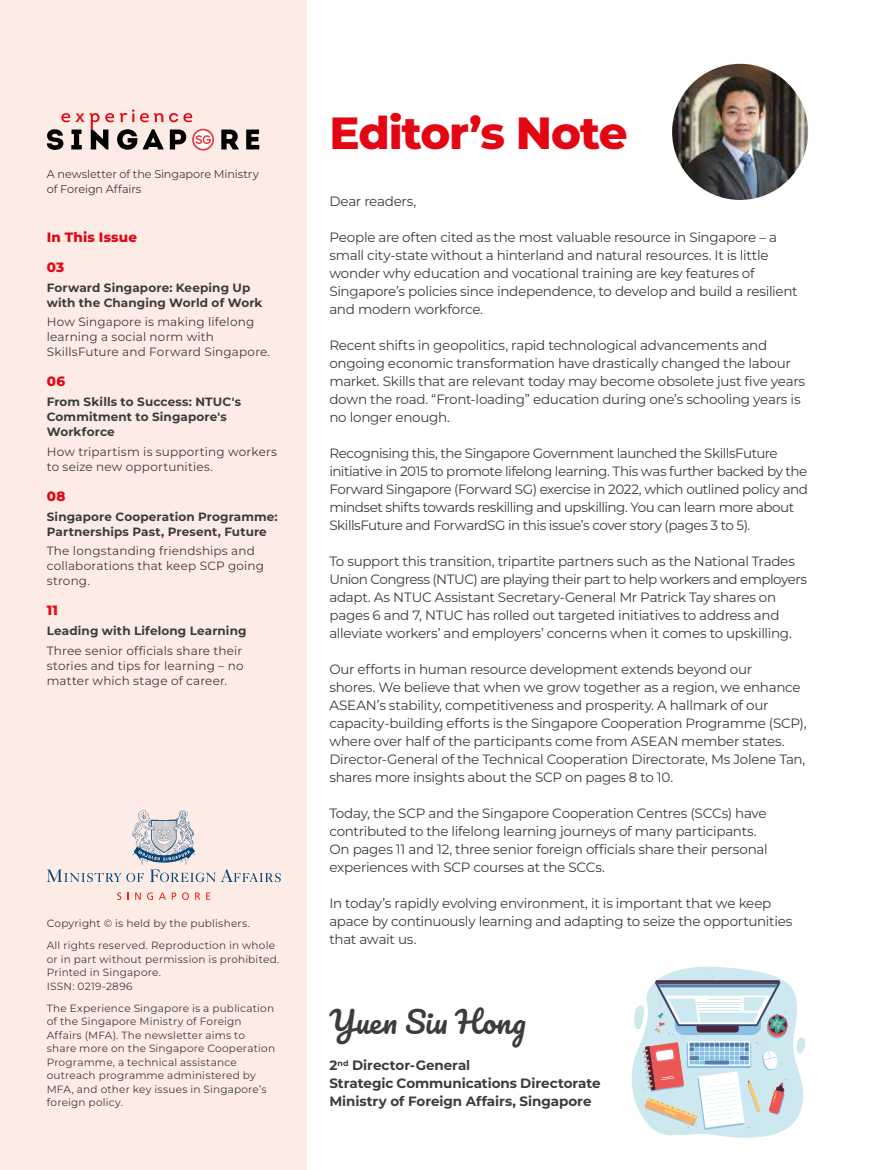
<style>
.page{position:relative;width:872px;height:1170px;background:#fff}
.page>*{position:absolute;margin:0;border:0;box-sizing:border-box;transform-origin:0 0}
.t1{font:800 45px "Montserrat";letter-spacing:-.025em;color:#e30613}
.t2{font:30px "Pacifico";letter-spacing:.035em;color:#3c3c3b}
.t3{font:13.5px/18px "Montserrat";letter-spacing:-.025em;color:#3c3c3b}
.t4{font:700 13.5px/18px "Montserrat";letter-spacing:-.005em;color:#3c3c3b}
.t5{font:800 13.5px "Montserrat";letter-spacing:.015em;color:#e30613}
.t6{font:12px/15px "Montserrat";letter-spacing:.015em;color:#3c3c3b}
.t7{font:700 12px/15px "Montserrat";letter-spacing:.01em;color:#3c3c3b}
.t8{font:11.25px/15px "Montserrat";letter-spacing:-.01em;color:#3c3c3b}
.t9{font:10.5px/13.5px "Montserrat";letter-spacing:.02em;color:#3c3c3b}
</style>
<div class="page">
<div style="left:0;top:0;width:306px;height:1169px;background:#fdece5"></div>
<svg style="left:47px;top:810px;width:234px;height:72px"></svg>
<svg style="left:117px;top:892px;width:4px;height:7px"></svg>
<svg style="left:135px;top:892px;width:6px;height:7px"></svg>
<svg style="left:147px;top:892px;width:6px;height:7px"></svg>
<svg style="left:159px;top:892px;width:7px;height:7px"></svg>
<svg style="left:172px;top:892px;width:4px;height:7px"></svg>
<svg style="left:182px;top:892px;width:7px;height:7px"></svg>
<svg style="left:195px;top:892px;width:5px;height:7px"></svg>
<svg style="left:206px;top:892px;width:4px;height:7px"></svg>
<svg style="left:47px;top:109px;width:212px;height:42px"></svg>
<svg style="left:631px;top:966px;width:175px;height:172px"></svg>
<img style="left:672px;top:64px;width:136px;height:136px;border-radius:68px">
<p class="t8" style="left:47px;top:166px;width:213px">A newsletter of the Singapore Ministry of Foreign Affairs</p>
<p class="t5" style="left:47px;top:228px;width:92px">In This Issue</p>
<p class="t5" style="left:47px;top:258px;width:19px">03</p>
<p class="t7" style="left:47px;top:280px;width:217px">Forward Singapore: Keeping Up with the Changing World of Work</p>
<p class="t6" style="left:47px;top:314px;width:225px">How Singapore is making lifelong learning a social norm with<br>SkillsFuture and Forward Singapore.</p>
<p class="t5" style="left:47px;top:372px;width:20px">06</p>
<p class="t7" style="left:47px;top:394px;width:196px">From Skills to Success: NTUC's<br>Commitment to Singapore's<br>Workforce</p>
<p class="t6" style="left:47px;top:443px;width:232px">How tripartism is supporting workers to seize new opportunities.</p>
<p class="t5" style="left:47px;top:487px;width:20px">08</p>
<p class="t7" style="left:47px;top:509px;width:232px">Singapore Cooperation Programme:<br>Partnerships Past, Present, Future</p>
<p class="t6" style="left:47px;top:543px;width:219px">The longstanding friendships and collaborations that keep SCP going strong.</p>
<p class="t5" style="left:47px;top:601px;width:13px">11</p>
<p class="t7" style="left:47px;top:623px;width:201px">Leading with Lifelong Learning</p>
<p class="t6" style="left:47px;top:642px;width:198px;text-align:justify">Three senior officials share their stories and tips for learning – no matter which stage of career.</p>
<p class="t9" style="left:47px;top:911px;width:230px;line-height:22px">Copyright © is held by the publishers.<br>All rights reserved. Reproduction in whole</p>
<p class="t9" style="left:47px;top:951px;width:234px">or in part without permission is prohibited.<br>Printed in Singapore.<br>ISSN: 0219-2896</p>
<p class="t9" style="left:47px;top:1000px;width:230px">The Experience Singapore is a publication of the Singapore Ministry of Foreign Affairs (MFA). The newsletter aims to share more on the Singapore Cooperation Programme, a technical assistance outreach programme administered by MFA, and other key issues in Singapore’s foreign policy.</p>
<h1 class="t1" style="left:329px;top:103px;width:300px">Editor’s Note</h1>
<p class="t3" style="left:329px;top:191px;width:89px">Dear readers,</p>
<p class="t3" style="left:329px;top:227px;width:470px">People are often cited as the most valuable resource in Singapore – a small city-state without a hinterland and natural resources. It is little wonder why education and vocational training are key features of Singapore’s policies since independence, to develop and build a resilient and modern workforce.</p>
<p class="t3" style="left:329px;top:335px;width:477px">Recent shifts in geopolitics, rapid technological advancements and ongoing economic transformation have drastically changed the labour market. Skills that are relevant today may become obsolete just five years down the road. “Front-loading” education during one’s schooling years is no longer enough.</p>
<p class="t3" style="left:329px;top:443px;width:480px">Recognising this, the Singapore Government launched the SkillsFuture initiative in 2015 to promote lifelong learning. This was further backed by the Forward Singapore (Forward SG) exercise in 2022, which outlined policy and mindset shifts towards reskilling and upskilling. You can learn more about SkillsFuture and ForwardSG in this issue’s cover story (pages 3 to 5).</p>
<p class="t3" style="left:329px;top:551px;width:479px">To support this transition, tripartite partners such as the National Trades Union Congress (NTUC) are playing their part to help workers and employers adapt. As NTUC Assistant Secretary-General Mr Patrick Tay shares on pages 6 and 7, NTUC has rolled out targeted initiatives to address and alleviate workers’ and employers’ concerns when it comes to upskilling.</p>
<p class="t3" style="left:329px;top:659px;width:478px">Our efforts in human resource development extends beyond our<br>shores. We believe that when we grow together as a region, we enhance ASEAN’s stability, competitiveness and prosperity. A hallmark of our capacity-building efforts is the Singapore Cooperation Programme (SCP), where over half of the participants come from ASEAN member states.<br>Director-General of the Technical Cooperation Directorate, Ms Jolene Tan, shares more insights about the SCP on pages 8 to 10.</p>
<p class="t3" style="left:329px;top:803px;width:440px">Today, the SCP and the Singapore Cooperation Centres (SCCs) have contributed to the lifelong learning journeys of many participants.<br>On pages 11 and 12, three senior foreign officials share their personal experiences with SCP courses at the SCCs.</p>
<p class="t3" style="left:329px;top:893px;width:464px">In today’s rapidly evolving environment, it is important that we keep apace by continuously learning and adapting to seize the opportunities that await us.</p>
<h2 class="t2" style="left:329px;top:1005px;width:198px">Yuen Siu Hong</h2>
<p class="t4" style="left:329px;top:1055px;width:273px">2<sup>nd</sup> Director-General<br>Strategic Communications Directorate<br>Ministry of Foreign Affairs, Singapore</p>
</div>
